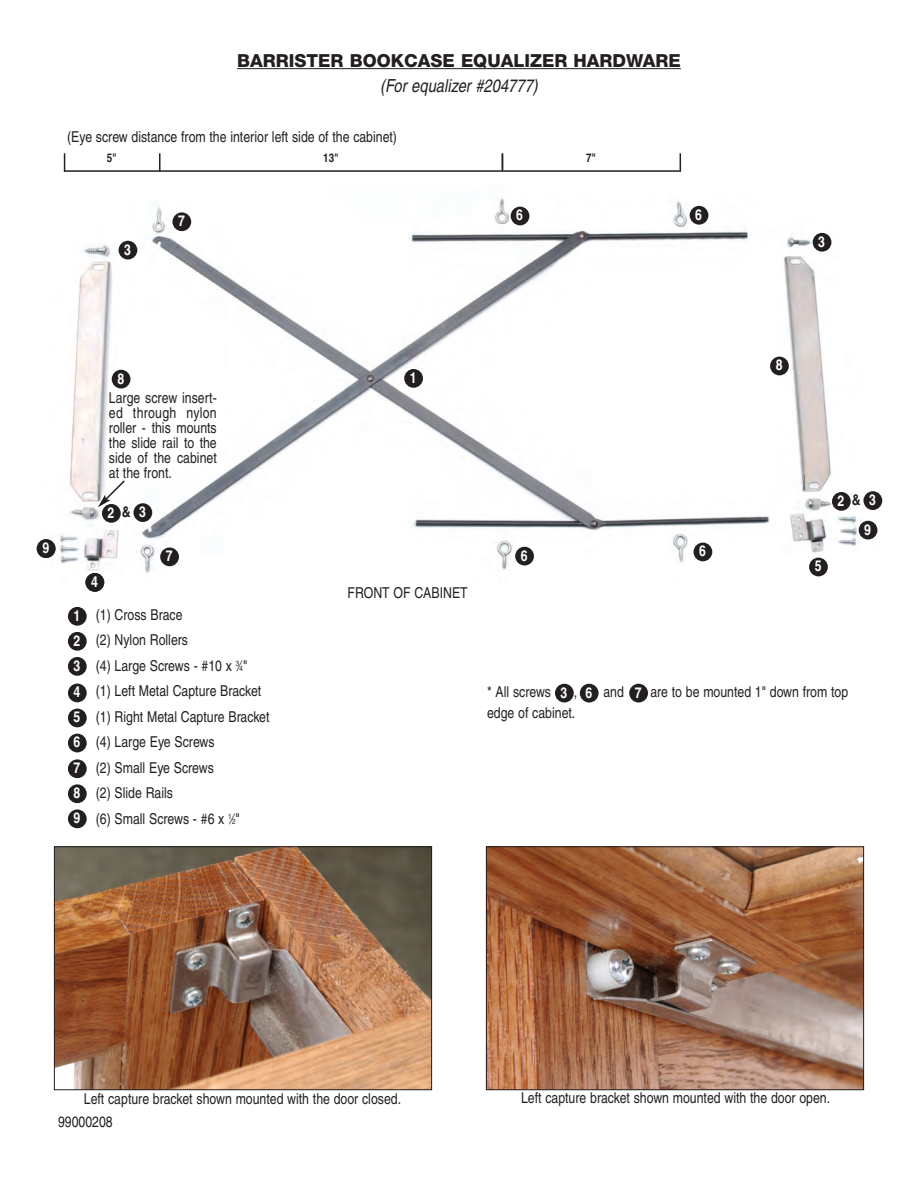
<style>
.page{position:relative;width:918px;height:1188px;background:#fff}
.page>*{position:absolute;margin:0;border:0;box-sizing:border-box;transform-origin:0 0}
.t1{font:800 18px "Helvetica Neue";color:#231f20}
.t2{font:italic condensed 18px "Helvetica";color:#231f20}
.t3{font:condensed 15px/25.5px "Helvetica";color:#231f20}
.t4{font:700 condensed 15px/25.2px "Helvetica";color:#fff}
.t5{font:700 condensed 15px "Helvetica";color:#231f20}
.t6{font:700 condensed 12px "Helvetica";color:#231f20}
.s1{font-size:7.5px}
.s2{color:#231f20}
</style>
<div class="page">
<hr style="left:237px;top:68px;width:407px;height:1px;background:#231f20">
<hr style="left:643px;top:68px;width:38px;height:1px;background:#231f20">
<hr style="left:64px;top:170px;width:616px;height:2px;background:#231f20">
<svg style="left:159px;top:153px;width:2px;height:18px"></svg>
<svg style="left:64px;top:153px;width:1px;height:19px"></svg>
<svg style="left:680px;top:153px;width:1px;height:19px"></svg>
<svg style="left:502px;top:153px;width:1px;height:18px"></svg>
<img style="left:42px;top:198px;width:841px;height:381px">
<div style="left:102px;top:504px;width:19px;height:19px;background:#231f20;border-radius:50%"></div>
<div style="left:133px;top:503px;width:19px;height:19px;background:#231f20;border-radius:50%"></div>
<div style="left:112px;top:370px;width:18px;height:18px;background:#231f20;border-radius:50%"></div>
<div style="left:37px;top:539px;width:19px;height:19px;background:#231f20;border-radius:50%"></div>
<div style="left:85px;top:573px;width:19px;height:19px;background:#231f20;border-radius:50%"></div>
<div style="left:160px;top:548px;width:19px;height:18px;background:#231f20;border-radius:50%"></div>
<div style="left:404px;top:369px;width:19px;height:19px;background:#231f20;border-radius:50%"></div>
<div style="left:515px;top:547px;width:19px;height:19px;background:#231f20;border-radius:50%"></div>
<div style="left:694px;top:543px;width:18px;height:18px;background:#231f20;border-radius:50%"></div>
<div style="left:68px;top:607px;width:19px;height:19px;background:#231f20;border-radius:50%"></div>
<div style="left:555px;top:684px;width:19px;height:18px;background:#231f20;border-radius:50%"></div>
<div style="left:629px;top:684px;width:19px;height:18px;background:#231f20;border-radius:50%"></div>
<div style="left:580px;top:684px;width:19px;height:18px;background:#231f20;border-radius:50%"></div>
<div style="left:68px;top:632px;width:19px;height:19px;background:#231f20;border-radius:50%"></div>
<div style="left:68px;top:657px;width:19px;height:19px;background:#231f20;border-radius:50%"></div>
<div style="left:119px;top:241px;width:18px;height:19px;background:#231f20;border-radius:50%"></div>
<div style="left:68px;top:684px;width:19px;height:18px;background:#231f20;border-radius:50%"></div>
<div style="left:68px;top:709px;width:19px;height:18px;background:#231f20;border-radius:50%"></div>
<div style="left:68px;top:734px;width:19px;height:18px;background:#231f20;border-radius:50%"></div>
<div style="left:68px;top:759px;width:19px;height:19px;background:#231f20;border-radius:50%"></div>
<div style="left:68px;top:784px;width:19px;height:19px;background:#231f20;border-radius:50%"></div>
<div style="left:68px;top:809px;width:19px;height:19px;background:#231f20;border-radius:50%"></div>
<div style="left:172px;top:212px;width:19px;height:19px;background:#231f20;border-radius:50%"></div>
<div style="left:859px;top:521px;width:18px;height:19px;background:#231f20;border-radius:50%"></div>
<div style="left:511px;top:207px;width:18px;height:18px;background:#231f20;border-radius:50%"></div>
<div style="left:690px;top:206px;width:18px;height:19px;background:#231f20;border-radius:50%"></div>
<div style="left:813px;top:233px;width:18px;height:19px;background:#231f20;border-radius:50%"></div>
<div style="left:809px;top:558px;width:19px;height:18px;background:#231f20;border-radius:50%"></div>
<div style="left:770px;top:357px;width:19px;height:18px;background:#231f20;border-radius:50%"></div>
<div style="left:832px;top:492px;width:19px;height:19px;background:#231f20;border-radius:50%"></div>
<div style="left:863px;top:491px;width:19px;height:19px;background:#231f20;border-radius:50%"></div>
<img style="left:56px;top:848px;width:374px;height:240px">
<div style="left:54px;top:846px;width:378px;height:244px;border:1px solid #231f20"></div>
<img style="left:488px;top:848px;width:374px;height:240px">
<div style="left:486px;top:846px;width:378px;height:244px;border:1px solid #231f20"></div>
<svg style="left:98px;top:479px;width:28px;height:28px"></svg>
<p class="t1" style="left:237px;top:54px;width:445px">BARRISTER BOOKCASE EQUALIZER HARDWARE</p>
<p class="t2" style="left:380px;top:79px;width:159px">(For equalizer #204777)</p>
<p class="t3" style="left:67px;top:125px;width:331px">(Eye screw distance from the interior left side of the cabinet)</p>
<p class="t6" style="left:107px;top:153px;width:12px">5"</p>
<p class="t6" style="left:323px;top:153px;width:17px">13"</p>
<p class="t6" style="left:586px;top:153px;width:12px">7"</p>
<p class="t4" style="left:124px;top:238px;width:8px">3</p>
<p class="t4" style="left:178px;top:210px;width:8px">7</p>
<p class="t4" style="left:516px;top:204px;width:8px">6</p>
<p class="t4" style="left:695px;top:203px;width:8px">6</p>
<p class="t4" style="left:818px;top:230px;width:8px">3</p>
<p class="t4" style="left:42px;top:537px;width:8px">9</p>
<p class="t4" style="left:117px;top:367px;width:8px">8</p>
<p class="t3" style="left:109px;top:392px;width:109px;line-height:15px;text-align:justify">Large screw insert&shy;ed through nylon roller - this mounts the slide rail to the side of the cabinet at the front.</p>
<p class="t5" style="left:122px;top:506px;width:10px">&amp;</p>
<p class="t4" style="left:108px;top:501px;width:8px">2</p>
<p class="t4" style="left:139px;top:501px;width:8px">3</p>
<p class="t4" style="left:74px;top:604px;width:8px">1</p>
<p class="t4" style="left:74px;top:629px;width:8px">2<br>3</p>
<p class="t4" style="left:74px;top:681px;width:8px;text-align:justify">4<br>5<br>6<br>7<br>8<br>9</p>
<p class="t4" style="left:91px;top:570px;width:8px">4</p>
<p class="t4" style="left:166px;top:545px;width:8px">7</p>
<p class="t3" style="left:96px;top:603px;width:175px">(1) Cross Brace<br>(2) Nylon Rollers<br>(4) Large Screws - #10 x <sup>3</sup>⁄<span class="s1">4</span>"<br>(1) Left Metal Capture Bracket (1) Right Metal Capture Bracket (4) Large Eye Screws<br>(2) Small Eye Screws<br>(2) Slide Rails<br>(6) Small Screws - #6 x <sup>1</sup>⁄<span class="s1">2</span>"</p>
<p class="t4" style="left:410px;top:366px;width:8px">1</p>
<p class="t4" style="left:776px;top:354px;width:8px">8</p>
<p class="t3" style="left:348px;top:581px;width:122px">FRONT OF CABINET</p>
<p class="t4" style="left:521px;top:544px;width:8px">6</p>
<p class="t4" style="left:699px;top:540px;width:8px">6</p>
<p class="t4" style="left:815px;top:555px;width:8px">5</p>
<p class="t4" style="left:838px;top:489px;width:40px">2<span class="s2">&amp;</span>3</p>
<p class="t4" style="left:864px;top:518px;width:8px">9</p>
<p class="t3" style="left:487px;top:680px;width:65px">* All screws</p>
<p class="t3" style="left:603px;top:680px;width:22px">and</p>
<p class="t3" style="left:650px;top:680px;width:199px">are to be mounted 1" down from top</p>
<p class="t4" style="left:561px;top:681px;width:33px">3 6</p>
<p class="t4" style="left:635px;top:681px;width:8px">7</p>
<p class="t3" style="left:574px;top:680px;width:5px">,</p>
<p class="t3" style="left:487px;top:701px;width:90px">edge of cabinet.</p>
<p class="t3" style="left:84px;top:1088px;width:319px">Left capture bracket shown mounted with the door closed.</p>
<p class="t3" style="left:58px;top:1110px;width:56px">99000208</p>
<p class="t3" style="left:521px;top:1087px;width:311px">Left capture bracket shown mounted with the door open.</p>
</div>
